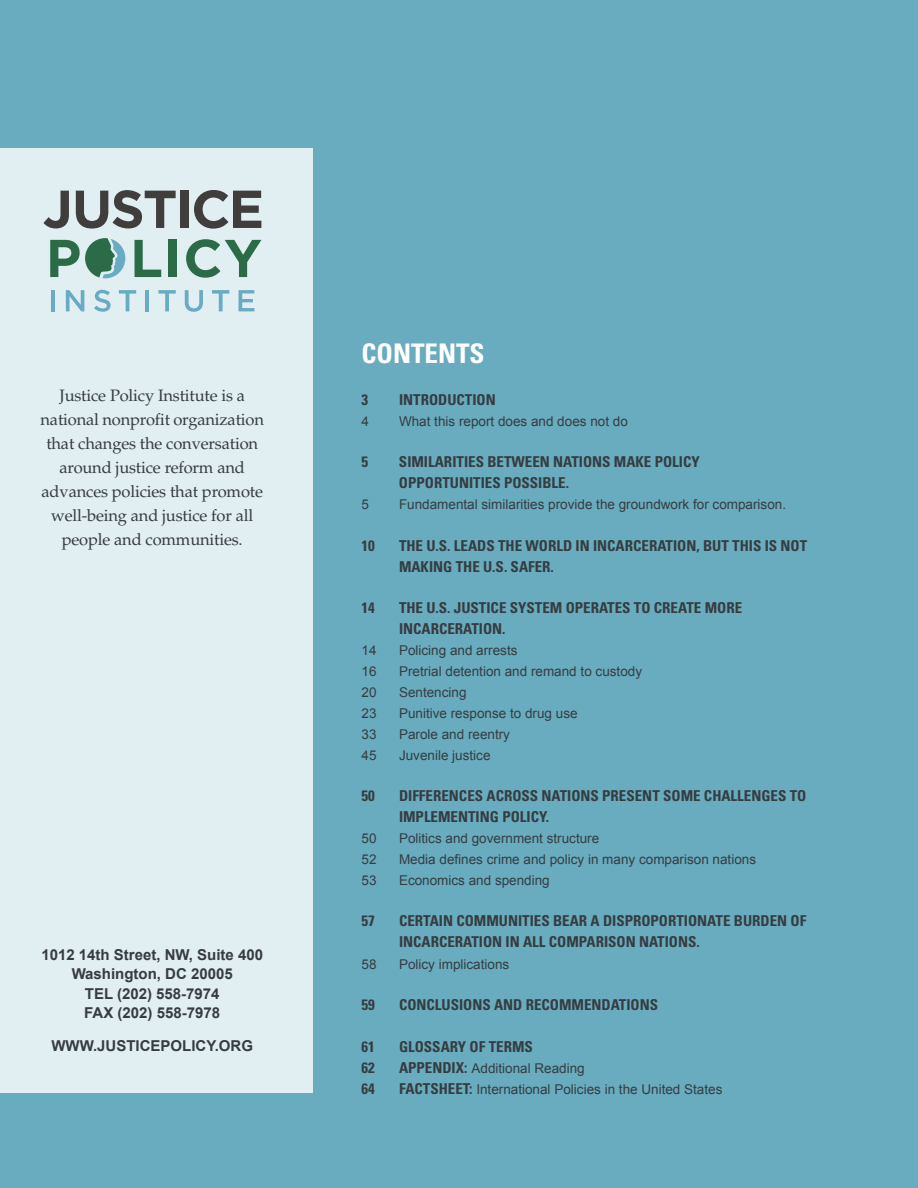
<style>
.page{position:relative;width:918px;height:1188px;background:#69acc0}
.page>*{position:absolute;margin:0;border:0;box-sizing:border-box;transform-origin:0 0}
.t1{font:700 condensed 27px "Univers LT Std";color:#fff}
.t2{font:16.5px/24px "Palatino LT Std";letter-spacing:-.01em;color:#363c40;text-align:center}
.t3{font:700 condensed 15px "Univers LT Std";color:#363c40}
.t4{font:700 15px/19.5px "Arial";color:#363c40;text-align:center}
.t5{font:13.5px "Arial";color:#363c40}
.s1{font-family:"Univers LT Std";font-weight:700;font-stretch:condensed;font-size:15px}
</style>
<div class="page">
<div style="left:0;top:148px;width:312px;height:946px;background:#e1eef2"></div>
<svg style="left:135px;top:240px;width:26px;height:37px"></svg>
<div style="left:169px;top:240px;width:8px;height:37px;background:#2b6b47"></div>
<svg style="left:186px;top:239px;width:75px;height:39px"></svg>
<svg style="left:44px;top:191px;width:25px;height:37px"></svg>
<svg style="left:76px;top:190px;width:100px;height:39px"></svg>
<div style="left:180px;top:191px;width:8px;height:37px;background:#403d3d"></div>
<svg style="left:194px;top:190px;width:67px;height:39px"></svg>
<hr style="left:51px;top:290px;width:4px;height:21px;background:#69abc2">
<svg style="left:66px;top:290px;width:18px;height:21px"></svg>
<svg style="left:94px;top:290px;width:17px;height:22px"></svg>
<svg style="left:119px;top:290px;width:17px;height:21px"></svg>
<hr style="left:145px;top:290px;width:4px;height:21px;background:#69abc2">
<svg style="left:158px;top:290px;width:18px;height:21px"></svg>
<svg style="left:185px;top:290px;width:18px;height:22px"></svg>
<svg style="left:212px;top:290px;width:17px;height:21px"></svg>
<svg style="left:239px;top:290px;width:15px;height:21px"></svg>
<svg style="left:50px;top:238px;width:75px;height:40px"></svg>
<p class="t2" style="left:41px;top:384px;width:225px">Justice Policy Institute is a national nonprofit organization that changes the conversation around justice reform and advances policies that promote well-being and justice for all people and communities.</p>
<p class="t4" style="left:41px;top:945px;width:223px">1012 14th Street, NW, Suite 400<br>Washington, DC 20005<br>TEL (202) 558-7974<br>FAX (202) 558-7978</p>
<p class="t4" style="left:51px;top:1037px;width:203px">WWW.JUSTICEPOLICY.ORG</p>
<h1 class="t1" style="left:362px;top:336px;width:125px">CONTENTS</h1>
<p class="t3" style="left:362px;top:391px;width:8px">3</p>
<p class="t3" style="left:399px;top:391px;width:14px">INTRODUCTION</p>
<p class="t5" style="left:362px;top:413px;width:9px">4</p>
<p class="t5" style="left:399px;top:413px;width:230px">What this report does and does not do</p>
<p class="t3" style="left:361px;top:453px;width:8px">5</p>
<p class="t3" style="left:399px;top:453px;width:17px">SIMILARITIES</p>
<p class="t3" style="left:487px;top:453px;width:47px">BETWEEN</p>
<p class="t3" style="left:553px;top:453px;width:9px">NATIONS</p>
<p class="t3" style="left:614px;top:453px;width:50px">MAKEPOLICY</p>
<p class="t3" style="left:399px;top:474px;width:9px">OPPORTUNITIES</p>
<p class="t3" style="left:504px;top:474px;width:9px">POSSIBLE</p>
<p class="t3" style="left:566px;top:474px;width:5px">.</p>
<p class="t5" style="left:362px;top:496px;width:9px">5</p>
<p class="t5" style="left:399px;top:496px;width:389px">Fundamental similarities provide the groundwork for comparison.</p>
<p class="t3" style="left:362px;top:536px;width:15px">10</p>
<p class="t3" style="left:399px;top:536px;width:64px">THE U.S. LEADS</p>
<p class="t3" style="left:498px;top:536px;width:9px">THE</p>
<p class="t3" style="left:526px;top:536px;width:23px">WORLD</p>
<p class="t3" style="left:576px;top:536px;width:27px">IN INCARCERATION</p>
<p class="t3" style="left:696px;top:536px;width:16px">, BUT</p>
<p class="t3" style="left:732px;top:536px;width:9px">THIS</p>
<p class="t3" style="left:765px;top:536px;width:26px">IS NOT</p>
<p class="t3" style="left:399px;top:557px;width:39px">MAKING</p>
<p class="t3" style="left:456px;top:557px;width:9px">THE</p>
<p class="t3" style="left:483px;top:557px;width:37px">U.S. SAFER</p>
<p class="t3" style="left:551px;top:557px;width:5px">.</p>
<p class="t3" style="left:362px;top:598px;width:15px">14</p>
<p class="t3" style="left:399px;top:598px;width:64px">THE U.S. JUSTICE</p>
<p class="t3" style="left:510px;top:598px;width:10px">SYSTEM</p>
<p class="t3" style="left:566px;top:598px;width:9px">OPERATES</p>
<p class="t3" style="left:634px;top:598px;width:29px">TO CREATE</p>
<p class="t3" style="left:705px;top:598px;width:11px">MORE</p>
<p class="t3" style="left:399px;top:619px;width:9px">INCARCERATION</p>
<p class="t3" style="left:502px;top:619px;width:5px">.</p>
<p class="t5" style="left:362px;top:641px;width:17px">14</p>
<p class="t5" style="left:399px;top:641px;width:120px">Policing and arrests</p>
<p class="t5" style="left:362px;top:662px;width:17px">16</p>
<p class="t5" style="left:399px;top:662px;width:245px">Pretrial detention and remand to custody</p>
<p class="t5" style="left:362px;top:683px;width:17px">20</p>
<p class="t5" style="left:399px;top:683px;width:69px">Sentencing</p>
<p class="t5" style="left:362px;top:704px;width:17px">23</p>
<p class="t5" style="left:399px;top:704px;width:180px">Punitive response to drug use</p>
<p class="t5" style="left:362px;top:725px;width:17px">33</p>
<p class="t5" style="left:399px;top:725px;width:113px">Parole and reentry</p>
<p class="t5" style="left:362px;top:746px;width:17px">45</p>
<p class="t5" style="left:399px;top:746px;width:93px">Juvenile justice</p>
<p class="t3" style="left:362px;top:787px;width:15px">50</p>
<p class="t3" style="left:399px;top:787px;width:18px">DIFFERENCES</p>
<p class="t3" style="left:487px;top:787px;width:10px">ACROSS</p>
<p class="t3" style="left:542px;top:787px;width:9px">NATIONS</p>
<p class="t3" style="left:602px;top:787px;width:10px">PRESENT</p>
<p class="t3" style="left:663px;top:787px;width:11px">SOME</p>
<p class="t3" style="left:704px;top:787px;width:10px">CHALLENGES</p>
<p class="t3" style="left:790px;top:787px;width:9px">TO</p>
<p class="t3" style="left:399px;top:808px;width:10px">IMPLEMENTING</p>
<p class="t3" style="left:502px;top:808px;width:9px">POLICY</p>
<p class="t3" style="left:546px;top:808px;width:5px">.</p>
<p class="t5" style="left:362px;top:830px;width:17px">50</p>
<p class="t5" style="left:399px;top:830px;width:202px">Politics and government structure</p>
<p class="t5" style="left:362px;top:851px;width:17px">52</p>
<p class="t5" style="left:399px;top:851px;width:359px">Media defines crime and policy in many comparison nations</p>
<p class="t5" style="left:362px;top:872px;width:17px">53</p>
<p class="t5" style="left:399px;top:872px;width:152px">Economics and spending</p>
<p class="t3" style="left:362px;top:912px;width:15px">57</p>
<p class="t3" style="left:399px;top:912px;width:17px">CERTAIN</p>
<p class="t3" style="left:456px;top:912px;width:10px">COMMUNITIES</p>
<p class="t3" style="left:553px;top:912px;width:10px">BEAR</p>
<p class="t3" style="left:591px;top:912px;width:22px">ADISPROPORTIONATE</p>
<p class="t3" style="left:734px;top:912px;width:10px">BURDEN</p>
<p class="t3" style="left:791px;top:912px;width:9px">OF</p>
<p class="t3" style="left:399px;top:933px;width:9px">INCARCERATION</p>
<p class="t3" style="left:506px;top:933px;width:53px">INALL COMPARISON</p>
<p class="t3" style="left:639px;top:933px;width:9px">NATIONS</p>
<p class="t3" style="left:697px;top:933px;width:5px">.</p>
<p class="t5" style="left:362px;top:955px;width:17px">58</p>
<p class="t5" style="left:399px;top:955px;width:112px">Policy implications</p>
<p class="t3" style="left:362px;top:996px;width:15px">59</p>
<p class="t3" style="left:399px;top:996px;width:18px">CONCLUSIONS</p>
<p class="t3" style="left:494px;top:996px;width:11px">AND</p>
<p class="t3" style="left:526px;top:996px;width:18px">RECOMMENDATIONS</p>
<p class="t3" style="left:362px;top:1037px;width:15px">61</p>
<p class="t3" style="left:399px;top:1037px;width:19px">GLOSSARY</p>
<p class="t3" style="left:470px;top:1037px;width:35px">OF TERMS</p>
<p class="t3" style="left:362px;top:1058px;width:15px">62</p>
<p class="t5" style="left:399px;top:1059px;width:187px"><span class="s1">APPENDIX:</span> Additional Reading</p>
<p class="t3" style="left:362px;top:1079px;width:15px">64</p>
<p class="t3" style="left:399px;top:1079px;width:16px">FACTSHEET</p>
<p class="t5" style="left:469px;top:1080px;width:255px"><span class="s1">:</span> International Policies in the United States</p>
</div>
